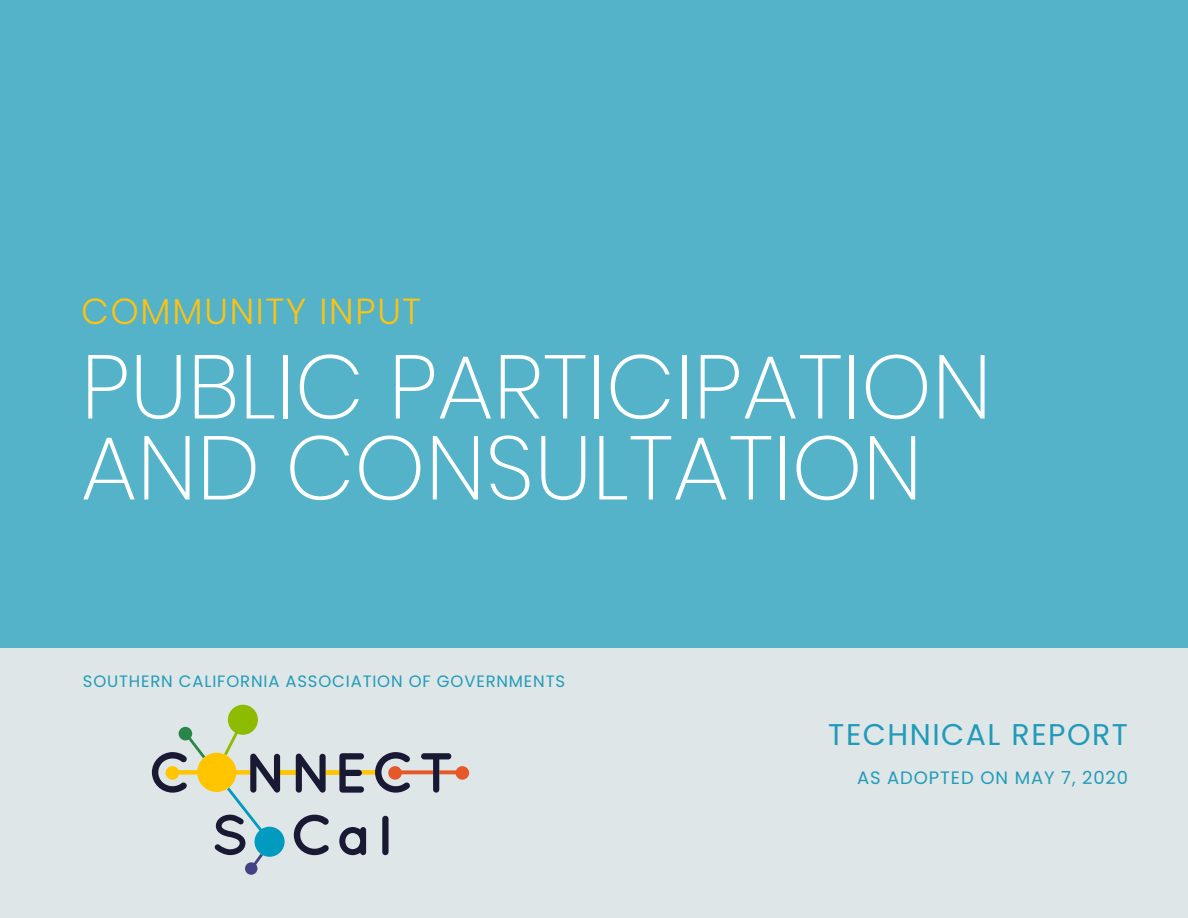
<style>
.page{position:relative;width:1188px;height:918px;background:#fff}
.page>*{position:absolute;margin:0;border:0;box-sizing:border-box;transform-origin:0 0}
.Category_Skinny_Titl{font:200 90px/81px "Poppins";color:#fff}
.Big_Title_OneLine{font:300 36px "Poppins";letter-spacing:.05em;color:#fbc314}
.t1{font:30px "Poppins";letter-spacing:.05em;color:#219bb9}
.t2{font:18px "Poppins";letter-spacing:.05em;color:#219bb9}
.t3{font:16.5px "Poppins";letter-spacing:.05em;color:#219bb9}
</style>
<div class="page">
<div style="left:0;top:648px;width:1188px;height:270px;background:#dfe6e7"></div>
<div style="left:0;top:0;width:1188px;height:648px;background:#54b2c9"></div>
<svg style="left:294px;top:815px;width:35px;height:40px"></svg>
<svg style="left:339px;top:827px;width:27px;height:28px"></svg>
<div style="left:382px;top:816px;width:7px;height:39px;background:#191933;border-radius:3px"></div>
<div style="left:280px;top:770px;width:16px;height:5px;background:#ffc500"></div>
<div style="left:326px;top:770px;width:13px;height:5px;background:#ffc500"></div>
<svg style="left:152px;top:705px;width:133px;height:170px"></svg>
<svg style="left:296px;top:753px;width:30px;height:40px"></svg>
<svg style="left:339px;top:752px;width:130px;height:41px"></svg>
<p class="Big_Title_OneLine" style="left:81px;top:291px;width:341px">COMMUNITY INPUT</p>
<p class="Category_Skinny_Titl" style="left:81px;top:347px;width:912px">PUBLIC PARTICIPATION<br>AND CONSULTATION</p>
<p class="t3" style="left:83px;top:672px;width:484px">SOUTHERN CALIFORNIA ASSOCIATION OF GOVERNMENTS</p>
<h3 class="t1" style="left:828px;top:717px;width:301px">TECHNICAL REPORT</h3>
<p class="t2" style="left:857px;top:767px;width:273px">AS ADOPTED ON MAY 7, 2020</p>
</div>
